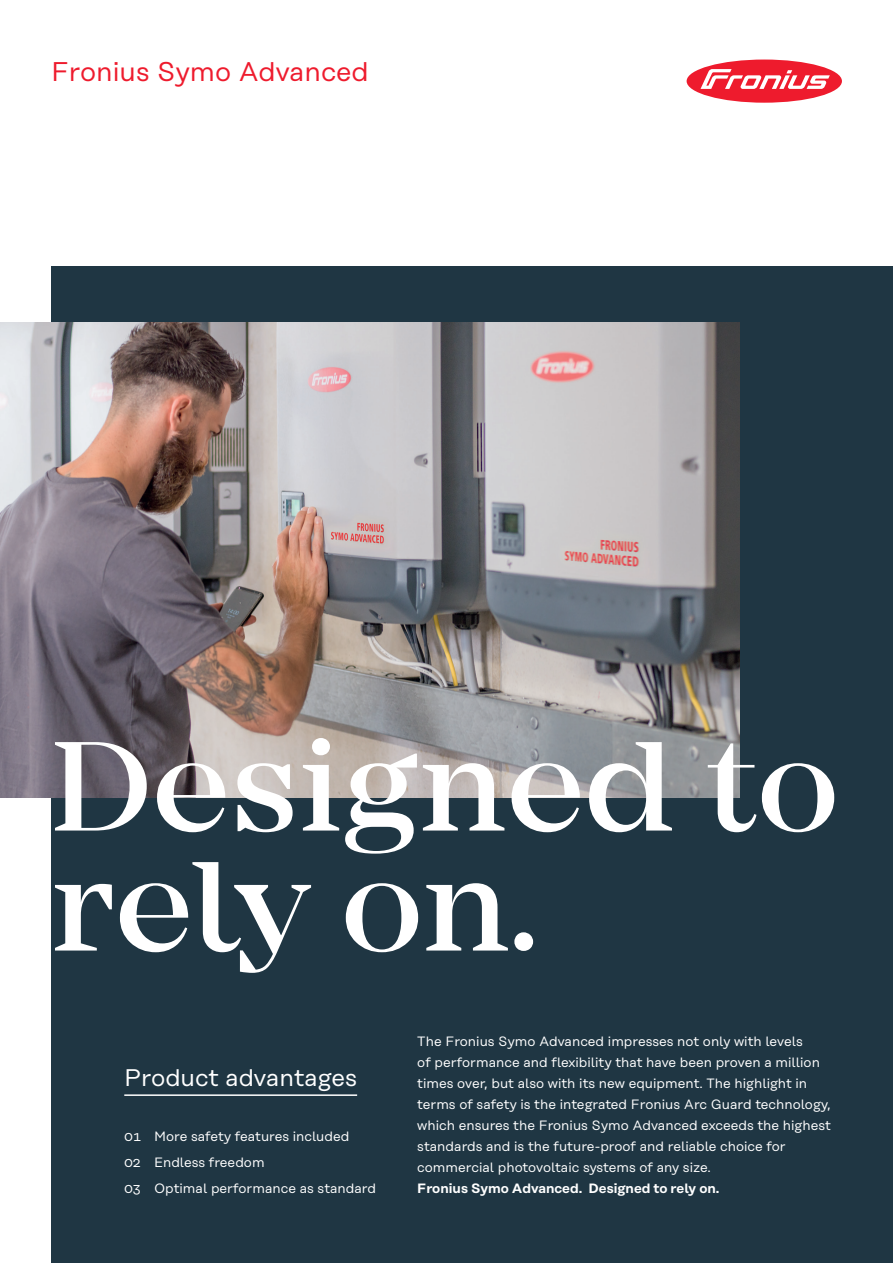
<style>
.page{position:relative;width:893px;height:1263px;background:#fff}
.page>*{position:absolute;margin:0;border:0;box-sizing:border-box;transform-origin:0 0}
.t1{font:500 132px/120px "Mirador";color:#fff}
.t2{font:27px "Rational Text";color:#ee1b2d}
.t3{font:24px "Rational Text";color:#fff}
.t4{font:13.5px/21px "Rational Text";color:#fff}
.t5{font:600 13.5px "Rational Text";color:#fff}
</style>
<div class="page">
<div style="left:51px;top:267px;width:842px;height:996px;background:#1f3643"></div>
<hr style="left:124px;top:1094px;width:233px;height:2px;background:#fff">
<img style="left:0;top:323px;width:740px;height:474px">
<div style="left:687px;top:60px;width:155px;height:43px;background:#ee1b2d;border-radius:50%"></div>
<svg style="left:700px;top:69px;width:130px;height:20px"></svg>
<h2 class="t2" style="left:51px;top:56px;width:319px">Fronius Symo Advanced</h2>
<h1 class="t1" style="left:51px;top:727px;width:789px">Designed to rely on.</h1>
<h3 class="t3" style="left:124px;top:1064px;width:234px">Product advantages</h3>
<p class="t4" style="left:124px;top:1123px;width:253px;line-height:26.2px">01 More safety features included<br>02 Endless freedom<br>03 Optimal performance as standard</p>
<p class="t4" style="left:417px;top:1031px;width:415px">The Fronius Symo Advanced impresses not only with levels<br>of performance and flexibility that have been proven a million times over, but also with its new equipment. The highlight in terms of safety is the integrated Fronius Arc Guard technology, which ensures the Fronius Symo Advanced exceeds the highest standards and is the future-proof and reliable choice for commercial photovoltaic systems of any size.</p>
<p class="t5" style="left:417px;top:1181px;width:304px">Fronius Symo Advanced. Designed to rely on.</p>
</div>
